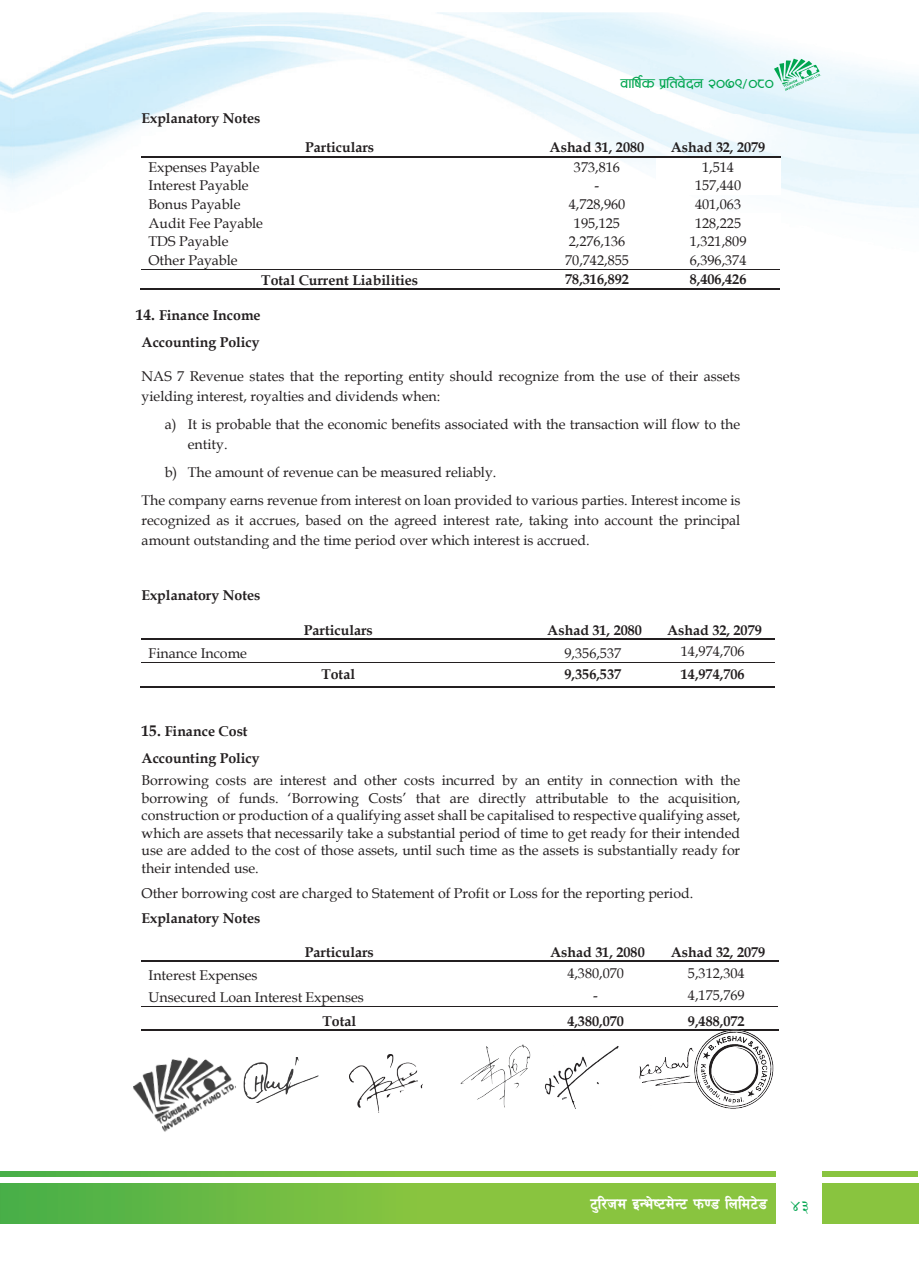
<style>
.page{position:relative;width:919px;height:1280px;background:#fff}
.page>*{position:absolute;margin:0;border:0;box-sizing:border-box;transform-origin:0 0}
.t1{font:700 18px "Preeti";color:#fff}
.t2{font:18px "Aakriti";color:#00a54f}
.t3{font:15px "HIMALAYA TT FONT";color:#00a54f}
.t4{font:14.1px/17.5px "Book Antiqua";color:#231f20}
.t5{font:700 14.1px/27.5px "Book Antiqua";color:#231f20;text-align:center}
.s1{font-size:15.45px}
.s2{font-weight:700}
</style>
<div class="page">
<img style="left:0;top:13px;width:651px;height:177px">
<img style="left:651px;top:13px;width:267px;height:195px">
<svg style="left:0;top:1183px;width:918px;height:40px;background:#79bf41"></svg>
<svg style="left:0;top:1172px;width:917px;height:5px;background:#79bf41"></svg>
<div style="left:776px;top:1170px;width:45px;height:55px;background:#fff"></div>
<svg style="left:774px;top:59px;width:47px;height:32px;background:#a8e0cb"></svg>
<div style="left:142px;top:137px;width:396px;height:19px;background:#fff"></div>
<div style="left:656px;top:157px;width:124px;height:19px;background:#fff"></div>
<hr style="left:142px;top:156px;width:396px;height:1px;background:#231f20">
<hr style="left:539px;top:156px;width:116px;height:1px;background:#231f20">
<hr style="left:657px;top:156px;width:123px;height:1px;background:#231f20">
<div style="left:656px;top:176px;width:124px;height:18px;background:#fff"></div>
<hr style="left:142px;top:269px;width:396px;height:1px;background:#231f20">
<hr style="left:538px;top:269px;width:117px;height:1px;background:#231f20">
<hr style="left:656px;top:269px;width:124px;height:1px;background:#231f20">
<hr style="left:141px;top:289px;width:397px;height:1px;background:#231f20">
<hr style="left:538px;top:289px;width:117px;height:1px;background:#231f20">
<hr style="left:656px;top:289px;width:124px;height:1px;background:#231f20">
<hr style="left:142px;top:639px;width:393px;height:1px;background:#231f20">
<hr style="left:536px;top:639px;width:114px;height:1px;background:#231f20">
<hr style="left:652px;top:639px;width:122px;height:1px;background:#231f20">
<hr style="left:142px;top:662px;width:393px;height:1px;background:#231f20">
<hr style="left:535px;top:662px;width:115px;height:1px;background:#231f20">
<hr style="left:651px;top:662px;width:123px;height:1px;background:#231f20">
<hr style="left:141px;top:686px;width:394px;height:1px;background:#231f20">
<hr style="left:535px;top:686px;width:115px;height:1px;background:#231f20">
<hr style="left:651px;top:686px;width:123px;height:1px;background:#231f20">
<hr style="left:142px;top:960px;width:395px;height:2px;background:#231f20">
<hr style="left:538px;top:960px;width:115px;height:2px;background:#231f20">
<hr style="left:655px;top:960px;width:123px;height:2px;background:#231f20">
<hr style="left:142px;top:1006px;width:395px;height:1px;background:#231f20">
<hr style="left:538px;top:1006px;width:115px;height:1px;background:#231f20">
<hr style="left:654px;top:1006px;width:124px;height:1px;background:#231f20">
<hr style="left:141px;top:1030px;width:396px;height:1px;background:#231f20">
<hr style="left:537px;top:1030px;width:116px;height:1px;background:#231f20">
<hr style="left:654px;top:1030px;width:124px;height:1px;background:#231f20">
<img style="left:545px;top:1046px;width:74px;height:63px">
<img style="left:628px;top:1029px;width:145px;height:80px">
<img style="left:255px;top:1058px;width:64px;height:45px">
<img style="left:349px;top:1055px;width:74px;height:57px">
<img style="left:460px;top:1044px;width:71px;height:64px">
<img style="left:133px;top:1057px;width:122px;height:75px">
<p class="t5" style="left:142px;top:104px;width:120px">Explanatory Notes</p>
<p class="t2" style="left:620px;top:73px;width:155px">jflif{s k|ltj]bg @)&amp;(÷)*)</p>
<p class="t5" style="left:305px;top:134px;width:71px">Particulars</p>
<p class="t5" style="left:549px;top:134px;width:96px">Ashad 31, 2080</p>
<p class="t5" style="left:670px;top:134px;width:96px">Ashad 32, 2079</p>
<p class="t4" style="left:148px;top:158px;width:112px">Expenses Payable</p>
<p class="t4" style="left:574px;top:158px;width:48px">373,816</p>
<p class="t4" style="left:702px;top:158px;width:33px">1,514</p>
<p class="t4" style="left:148px;top:177px;width:101px">Interest Payable</p>
<p class="t4" style="left:594px;top:177px;width:6px">-</p>
<p class="t4" style="left:695px;top:177px;width:48px">157,440</p>
<p class="t4" style="left:148px;top:195px;width:93px">Bonus Payable</p>
<p class="t4" style="left:568px;top:195px;width:58px">4,728,960</p>
<p class="t4" style="left:695px;top:195px;width:48px">401,063</p>
<p class="t4" style="left:148px;top:214px;width:116px">Audit Fee Payable</p>
<p class="t4" style="left:574px;top:214px;width:48px">195,125</p>
<p class="t4" style="left:695px;top:214px;width:48px">128,225</p>
<p class="t4" style="left:148px;top:232px;width:81px">TDS Payable</p>
<p class="t4" style="left:568px;top:232px;width:58px">2,276,136</p>
<p class="t4" style="left:689px;top:232px;width:58px">1,321,809</p>
<p class="t4" style="left:148px;top:251px;width:91px">Other Payable</p>
<p class="t4" style="left:565px;top:251px;width:65px">70,742,855</p>
<p class="t4" style="left:689px;top:251px;width:58px">6,396,374</p>
<p class="t5" style="left:261px;top:266px;width:158px">Total Current Liabilities</p>
<p class="t5" style="left:565px;top:265px;width:65px">78,316,892</p>
<p class="t5" style="left:689px;top:265px;width:58px">8,406,426</p>
<p class="t5" style="left:136px;top:301px;width:126px"><span class="s1">14.</span> Finance Income<br>Accounting Policy</p>
<p class="t4" style="left:142px;top:365px;width:600px;line-height:20.1px">NAS 7 Revenue states that the reporting entity should recognize from the use of their assets yielding interest, royalties and dividends when:</p>
<p class="t4" style="left:188px;top:414px;width:554px;line-height:20.1px;text-indent:-23px">a) It is probable that the economic benefits associated with the transaction will flow to the entity.</p>
<p class="t4" style="left:142px;top:458px;width:600px;line-height:27.9px;text-indent:23px">b) The amount of revenue can be measured reliably.<br>The company earns revenue from interest on loan provided to various parties. Interest income is</p>
<p class="t4" style="left:141px;top:510px;width:600px;line-height:20.1px">recognized as it accrues, based on the agreed interest rate, taking into account the principal amount outstanding and the time period over which interest is accrued.</p>
<p class="t5" style="left:141px;top:582px;width:120px">Explanatory Notes</p>
<p class="t5" style="left:304px;top:617px;width:71px">Particulars</p>
<p class="t5" style="left:547px;top:617px;width:96px">Ashad 31, 2080</p>
<p class="t5" style="left:667px;top:617px;width:96px">Ashad 32, 2079</p>
<p class="t4" style="left:148px;top:644px;width:100px">Finance Income</p>
<p class="t4" style="left:564px;top:644px;width:58px">9,356,537</p>
<p class="t4" style="left:680px;top:642px;width:65px">14,974,706</p>
<p class="t5" style="left:321px;top:661px;width:35px">Total</p>
<p class="t5" style="left:564px;top:661px;width:58px">9,356,537</p>
<p class="t5" style="left:680px;top:661px;width:65px">14,974,706</p>
<p class="t5" style="left:142px;top:717px;width:119px;text-align:left"><span class="s1">15.</span> Finance Cost<br>Accounting Policy</p>
<p class="t4" style="left:142px;top:771px;width:600px;text-align:justify">Borrowing costs are interest and other costs incurred by an entity in connection with the borrowing of funds. ‘Borrowing Costs’ that are directly attributable to the acquisition, construction or production of a qualifying asset shall be capitalised to respective qualifying asset, which are assets that necessarily take a substantial period of time to get ready for their intended use are added to the cost of those assets, until such time as the assets is substantially ready for their intended use.</p>
<p class="t4" style="left:142px;top:881px;width:553px;line-height:24.9px">Other borrowing cost are charged to Statement of Profit or Loss for the reporting period.<br><span class="s2">Explanatory Notes</span></p>
<p class="t5" style="left:305px;top:938px;width:71px">Particulars</p>
<p class="t5" style="left:550px;top:938px;width:96px">Ashad 31, 2080</p>
<p class="t5" style="left:670px;top:938px;width:96px">Ashad 32, 2079</p>
<p class="t4" style="left:148px;top:966px;width:110px">Interest Expenses</p>
<p class="t4" style="left:567px;top:964px;width:58px">4,380,070</p>
<p class="t4" style="left:688px;top:964px;width:58px">5,312,304</p>
<p class="t4" style="left:148px;top:988px;width:217px">Unsecured Loan Interest Expenses</p>
<p class="t4" style="left:593px;top:986px;width:6px">-</p>
<p class="t4" style="left:688px;top:986px;width:58px">4,175,769</p>
<p class="t5" style="left:322px;top:1007px;width:35px">Total</p>
<p class="t5" style="left:567px;top:1007px;width:58px">4,380,070</p>
<p class="t5" style="left:688px;top:1007px;width:58px">9,488,072</p>
<p class="t1" style="left:590px;top:1194px;width:179px">6'l/hd OGe]i6d]G6 km08 lnld6]8</p>
<p class="t3" style="left:789px;top:1196px;width:20px">43</p>
</div>
